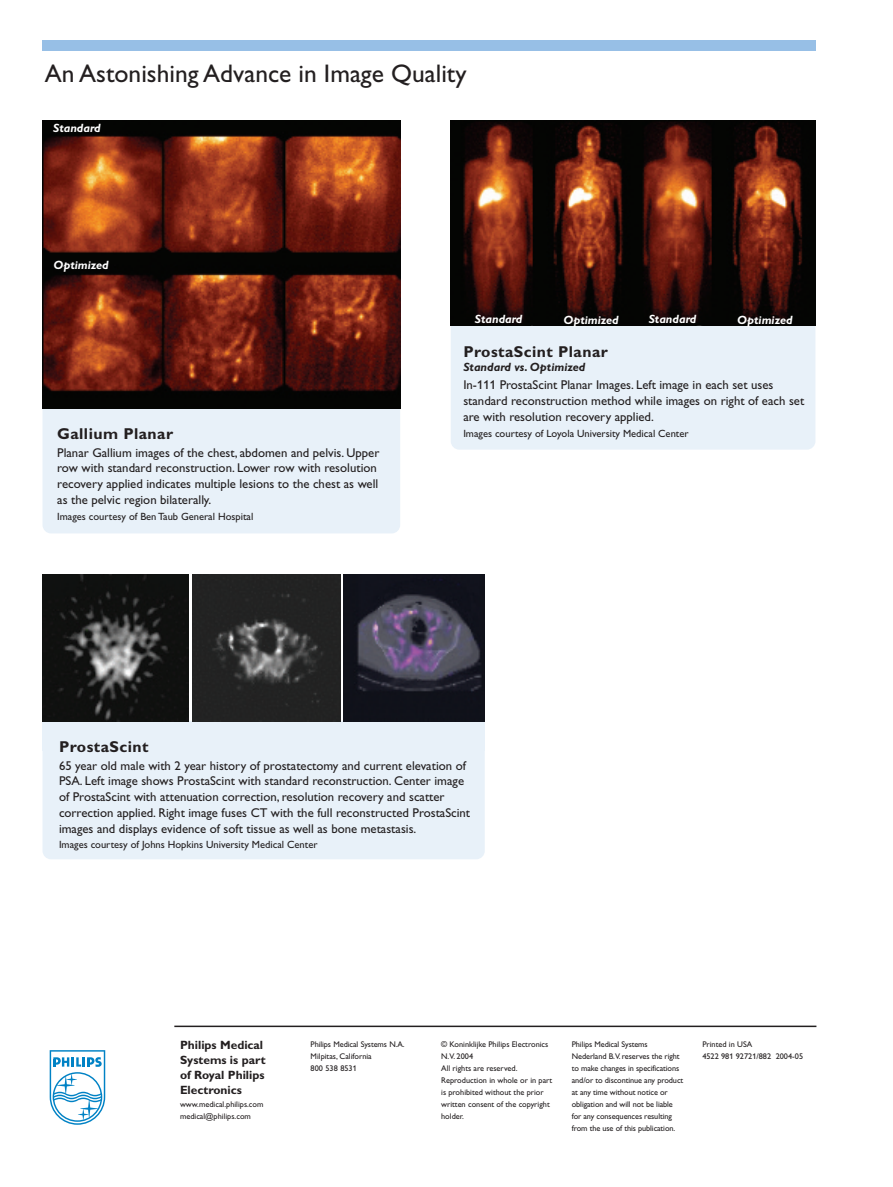
<style>
.page{position:relative;width:893px;height:1187px;background:#fff}
.page>*{position:absolute;margin:0;border:0;box-sizing:border-box;transform-origin:0 0}
.t1{font:25.5px "Gill Alt One";color:#231f20}
.t2{font:700 15.75px "Gill Alt One";letter-spacing:.03em;color:#231f20}
.t3{font:12.75px/15.8px "Gill Alt One";color:#231f20}
.t4{font:700 12px/15px "Gill Alt One";color:#231f20}
.t5{font:italic 700 12px "Gill Alt One";color:#fff}
.t6{font:italic 700 12px "Gill Alt One";color:#231f20}
.t7{font:10.5px "Gill Alt One";color:#231f20}
.t8{font:8.25px/12px "Gill Alt One";letter-spacing:-.01em;color:#231f20}
</style>
<div class="page">
<div style="left:43px;top:720px;width:442px;height:139px;background:#e8f1f9;border-radius:9px"></div>
<div style="left:43px;top:721px;width:442px;height:29px;background:#e8f1f9"></div>
<div style="left:43px;top:377px;width:357px;height:156px;background:#e8f1f9;border-radius:9px"></div>
<div style="left:451px;top:315px;width:364px;height:134px;background:#e8f1f9;border-radius:9px"></div>
<div style="left:43px;top:40px;width:773px;height:11px;background:#97bfe6"></div>
<hr style="left:174px;top:1025px;width:642px;height:2px;background:#231f20">
<svg style="left:49px;top:1050px;width:57px;height:75px"></svg>
<img style="left:43px;top:121px;width:357px;height:287px">
<img style="left:43px;top:574px;width:145px;height:147px">
<img style="left:192px;top:574px;width:148px;height:147px">
<img style="left:343px;top:574px;width:142px;height:147px">
<img style="left:451px;top:121px;width:364px;height:205px">
<h1 class="t1" style="left:45px;top:64px;width:423px">An Astonishing Advance in Image Quality</h1>
<p class="t5" style="left:53px;top:123px;width:49px">Standard</p>
<p class="t5" style="left:53px;top:260px;width:57px">Optimized</p>
<p class="t2" style="left:57px;top:427px;width:117px">Gallium Planar</p>
<p class="t3" style="left:57px;top:445px;width:324px">Planar Gallium images of the chest, abdomen and pelvis. Upper row with standard reconstruction. Lower row with resolution recovery applied indicates multiple lesions to the chest as well as the pelvic region bilaterally.</p>
<p class="t7" style="left:57px;top:512px;width:198px">Images courtesy of Ben Taub General Hospital</p>
<p class="t5" style="left:475px;top:314px;width:49px">Standard</p>
<p class="t5" style="left:563px;top:315px;width:57px">Optimized</p>
<p class="t5" style="left:649px;top:314px;width:49px">Standard</p>
<p class="t5" style="left:737px;top:315px;width:57px">Optimized</p>
<p class="t2" style="left:463px;top:345px;width:146px">ProstaScint Planar</p>
<p class="t6" style="left:463px;top:362px;width:123px">Standard vs. Optimized</p>
<p class="t3" style="left:463px;top:378px;width:342px">In-111 ProstaScint Planar Images. Left image in each set uses standard reconstruction method while images on right of each set are with resolution recovery applied.</p>
<p class="t7" style="left:463px;top:429px;width:227px">Images courtesy of Loyola University Medical Center</p>
<p class="t2" style="left:59px;top:740px;width:91px">ProstaScint</p>
<p class="t3" style="left:59px;top:758px;width:413px">65 year old male with 2 year history of prostatectomy and current elevation of PSA. Left image shows ProstaScint with standard reconstruction. Center image of ProstaScint with attenuation correction, resolution recovery and scatter correction applied. Right image fuses CT with the full reconstructed ProstaScint images and displays evidence of soft tissue as well as bone metastasis.</p>
<p class="t7" style="left:59px;top:840px;width:260px">Images courtesy of Johns Hopkins University Medical Center</p>
<p class="t4" style="left:180px;top:1038px;width:87px">Philips Medical<br>Systems is part of Royal Philips<br>Electronics</p>
<p class="t8" style="left:180px;top:1098px;width:85px">www.medical.philips.com medical@philips.com</p>
<p class="t8" style="left:311px;top:1038px;width:96px">Philips Medical Systems N.A.<br>Milpitas, California<br>800 538 8531</p>
<p class="t8" style="left:441px;top:1038px;width:113px">© Koninklijke Philips Electronics<br>N.V. 2004<br>All rights are reserved.<br>Reproduction in whole or in part is prohibited without the prior written consent of the copyright holder.</p>
<p class="t8" style="left:572px;top:1038px;width:113px">Philips Medical Systems<br>Nederland B.V. reserves the right to make changes in specifications and/or to discontinue any product at any time without notice or obligation and will not be liable for any consequences resulting from the use of this publication.</p>
<p class="t8" style="left:702px;top:1038px;width:102px">Printed in USA<br>4522 981 92721/882 2004-05</p>
</div>
